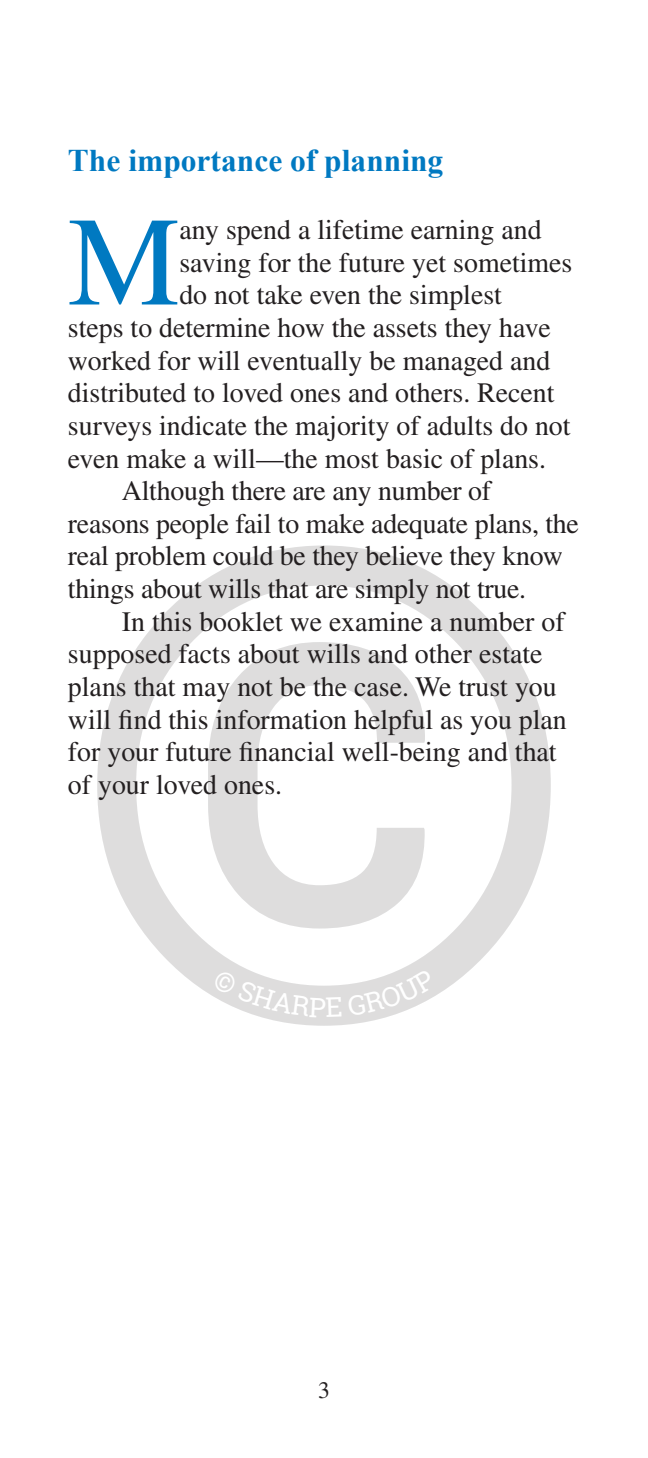
<style>
.page{position:relative;width:648px;height:1458px;background:#fff}
.page>*{position:absolute;margin:0;border:0;box-sizing:border-box;transform-origin:0 0}
.t1{font:126.67px "Times";color:#0079c1}
.t2{font:700 31.5px "Times New Roman";color:#0079c1}
.t3{font:28.12px "Times";color:#231f20}
.t4{font:23.62px "Times";color:#231f20}
</style>
<div class="page">
<svg style="left:97px;top:545px;width:454px;height:481px"></svg>
<svg style="left:212px;top:969px;width:224px;height:48px"></svg>
<p class="t2" style="left:68px;top:138px;width:377px">The importance of planning</p>
<h1 class="t1" style="left:68px;top:191px;width:114px">M</h1>
<p class="t3" style="left:179px;top:214px;width:364px">any spend a lifetime earning and</p>
<p class="t3" style="left:179px;top:247px;width:395px">saving for the future yet sometimes</p>
<p class="t3" style="left:179px;top:279px;width:324px">do not take even the simplest</p>
<p class="t3" style="left:68px;top:312px;width:484px">steps to determine how the assets they have</p>
<p class="t3" style="left:68px;top:344px;width:484px">worked for will eventually be managed and</p>
<p class="t3" style="left:68px;top:377px;width:488px">distributed to loved ones and others. Recent</p>
<p class="t3" style="left:68px;top:410px;width:504px">surveys indicate the majority of adults do not</p>
<p class="t3" style="left:68px;top:442px;width:480px">even make a will—the most basic of plans.</p>
<p class="t3" style="left:122px;top:475px;width:371px">Although there are any number of</p>
<p class="t3" style="left:68px;top:508px;width:512px">reasons people fail to make adequate plans, the</p>
<p class="t3" style="left:68px;top:540px;width:496px">real problem could be they believe they know</p>
<p class="t3" style="left:68px;top:573px;width:460px">things about wills that are simply not true.</p>
<p class="t3" style="left:122px;top:605px;width:444px">In this booklet we examine a number of</p>
<p class="t3" style="left:68px;top:638px;width:476px">supposed facts about wills and other estate</p>
<p class="t3" style="left:68px;top:671px;width:490px">plans that may not be the case. We trust you</p>
<p class="t3" style="left:68px;top:703px;width:500px">will find this information helpful as you plan</p>
<p class="t3" style="left:68px;top:736px;width:490px">for your future financial well-being and that</p>
<p class="t3" style="left:68px;top:769px;width:216px">of your loved ones.</p>
<p class="t4" style="left:318px;top:1377px;width:13px">3</p>
</div>
